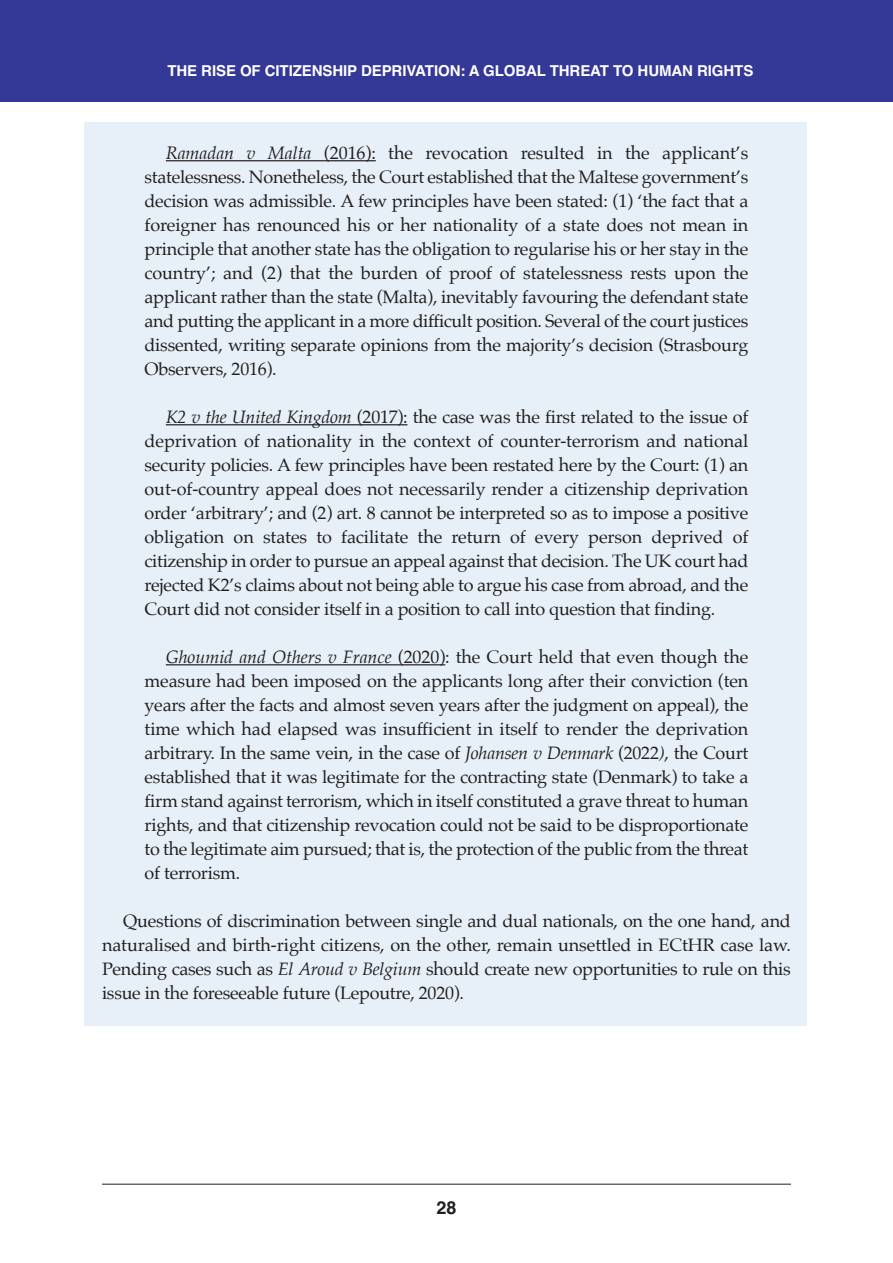
<style>
.page{position:relative;width:893px;height:1263px;background:#fff}
.page>*{position:absolute;margin:0;border:0;box-sizing:border-box;transform-origin:0 0}
.t1{font:18px/24px "Palatino";letter-spacing:-.015em;color:#231f20;text-align:justify}
.t2{font:700 18px "Helvetica";color:#231f20}
.t3{font:700 15px "Helvetica";letter-spacing:-.005em;color:#fff}
.s1{font-style:italic}
</style>
<div class="page">
<div style="left:85px;top:122px;width:722px;height:904px;background:#e7f0f9"></div>
<div style="left:0;top:0;width:893px;height:102px;background:#343896"></div>
<hr style="left:166px;top:160px;width:158px;height:1px;background:#231f20">
<hr style="left:324px;top:160px;width:52px;height:1px;background:#231f20">
<hr style="left:166px;top:424px;width:191px;height:1px;background:#231f20">
<hr style="left:357px;top:424px;width:50px;height:1px;background:#231f20">
<hr style="left:166px;top:664px;width:232px;height:1px;background:#231f20">
<hr style="left:398px;top:664px;width:47px;height:1px;background:#231f20">
<hr style="left:102px;top:1184px;width:689px;height:1px;background:#231f20">
<p class="t3" style="left:167px;top:62px;width:587px">THE RISE OF CITIZENSHIP DEPRIVATION: A GLOBAL THREAT TO HUMAN RIGHTS</p>
<p class="t1" style="left:145px;top:142px;width:605px;text-indent:21px"><span class="s1">Ramadan v Malta</span> (2016): the revocation resulted in the applicant’s statelessness. Nonetheless, the Court established that the Maltese government’s decision was admissible. A few principles have been stated: (1) ‘the fact that a foreigner has renounced his or her nationality of a state does not mean in principle that another state has the obligation to regularise his or her stay in the country’; and (2) that the burden of proof of statelessness rests upon the applicant rather than the state (Malta), inevitably favouring the defendant state and putting the applicant in a more difficult position. Several of the court justices dissented, writing separate opinions from the majority’s decision (Strasbourg Observers, 2016).</p>
<p class="t1" style="left:145px;top:406px;width:605px;text-indent:21px"><span class="s1">K2 v the United Kingdom</span> (2017): the case was the first related to the issue of deprivation of nationality in the context of counter-terrorism and national security policies. A few principles have been restated here by the Court: (1) an out-of-country appeal does not necessarily render a citizenship deprivation order ‘arbitrary’; and (2) art. 8 cannot be interpreted so as to impose a positive obligation on states to facilitate the return of every person deprived of citizenship in order to pursue an appeal against that decision. The UK court had rejected K2’s claims about not being able to argue his case from abroad, and the Court did not consider itself in a position to call into question that finding.</p>
<p class="t1" style="left:145px;top:646px;width:605px;text-indent:21px"><span class="s1">Ghoumid and Others v France</span> (2020): the Court held that even though the measure had been imposed on the applicants long after their conviction (ten years after the facts and almost seven years after the judgment on appeal), the time which had elapsed was insufficient in itself to render the deprivation arbitrary. In the same vein, in the case of <span class="s1">Johansen v Denmark</span> (2022<span class="s1">)</span>, the Court established that it was legitimate for the contracting state (Denmark) to take a firm stand against terrorism, which in itself constituted a grave threat to human rights, and that citizenship revocation could not be said to be disproportionate to the legitimate aim pursued; that is, the protection of the public from the threat of terrorism.</p>
<p class="t1" style="left:102px;top:910px;width:690px;text-indent:21px">Questions of discrimination between single and dual nationals, on the one hand, and naturalised and birth-right citizens, on the other, remain unsettled in ECtHR case law.<br>Pending cases such as <span class="s1">El Aroud v Belgium</span> should create new opportunities to rule on this issue in the foreseeable future (Lepoutre, 2020).</p>
<p class="t2" style="left:436px;top:1197px;width:22px">28</p>
</div>
